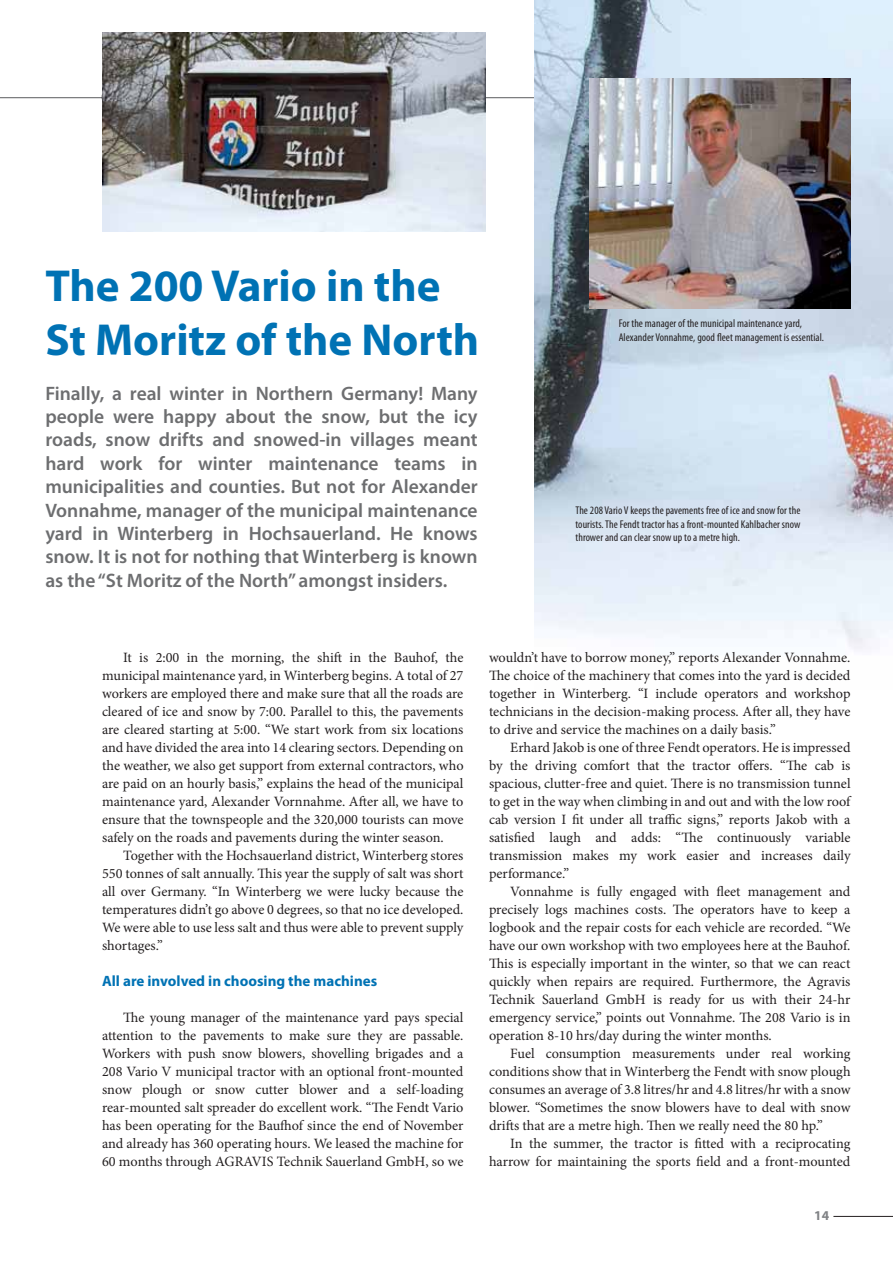
<style>
.page{position:relative;width:893px;height:1263px;background:#fff}
.page>*{position:absolute;margin:0;border:0;box-sizing:border-box;transform-origin:0 0}
.t1{font:700 45px/54px "Myriad Pro";color:#0072b4}
.t2{font:600 19.5px/23.4px "Myriad Pro";color:#6d6e70;text-align:justify}
.t3{font:700 15px "Myriad Pro";color:#0072b4}
.t4{font:14.25px/18px "Minion Pro";color:#231f20;text-align:justify}
.t5{font:700 13.5px "Myriad Pro";color:#808285}
.t6{font:condensed 11.25px/13.5px "Myriad Pro";letter-spacing:.005em;color:#231f20;text-align:justify}
</style>
<div class="page">
<hr style="left:0;top:97px;width:893px;height:1px;background:#6d6e70">
<img style="left:535px;top:0;width:358px;height:650px">
<hr style="left:833px;top:1216px;width:60px;height:1px;background:#231f20">
<img style="left:102px;top:33px;width:383px;height:199px">
<img style="left:589px;top:79px;width:261px;height:230px">
<h1 class="t1" style="left:45px;top:263px;width:435px">The 200 Vario in the<br>St Moritz of the North</h1>
<p class="t2" style="left:45px;top:383px;width:434px">Finally, a real winter in Northern Germany! Many people were happy about the snow, but the icy roads, snow drifts and snowed-in villages meant hard work for winter maintenance teams in municipalities and counties. But not for Alexander Vonnahme, manager of the municipal maintenance yard in Winterberg in Hochsauerland. He knows snow. It is not for nothing that Winterberg is known as the “St Moritz of the North” amongst insiders.</p>
<p class="t6" style="left:619px;top:318px;width:207px">For the manager of the municipal maintenance yard,<br>Alexander Vonnahme, good fleet management is essential.</p>
<p class="t6" style="left:575px;top:505px;width:227px">The 208 Vario V keeps the pavements free of ice and snow for the tourists. The Fendt tractor has a front-mounted Kahlbacher snow thrower and can clear snow up to a metre high.</p>
<p class="t4" style="left:102px;top:649px;width:363px;text-indent:21px">It is 2:00 in the morning, the shift in the Bauhof, the municipal maintenance yard, in Winterberg begins. A total of 27 workers are employed there and make sure that all the roads are cleared of ice and snow by 7:00. Parallel to this, the pavements are cleared starting at 5:00. “We start work from six locations and have divided the area into 14 clearing sectors. Depending on the weather, we also get support from external contractors, who are paid on an hourly basis,” explains the head of the municipal maintenance yard, Alexander Vornnahme. After all, we have to ensure that the townspeople and the 320,000 tourists can move safely on the roads and pavements during the winter season.</p>
<p class="t4" style="left:102px;top:847px;width:363px;text-indent:21px">Together with the Hochsauerland district, Winterberg stores 550 tonnes of salt annually. This year the supply of salt was short all over Germany. “In Winterberg we were lucky because the temperatures didn’t go above 0 degrees, so that no ice developed.<br>We were able to use less salt and thus were able to prevent supply shortages.”</p>
<p class="t3" style="left:102px;top:975px;width:277px">All are involved in choosing the machines</p>
<p class="t4" style="left:102px;top:1009px;width:363px;text-indent:21px">The young manager of the maintenance yard pays special attention to the pavements to make sure they are passable.<br>Workers with push snow blowers, shovelling brigades and a 208 Vario V municipal tractor with an optional front-mounted snow plough or snow cutter blower and a self-loading rear-mounted salt spreader do excellent work. “The Fendt Vario has been operating for the Baufhof since the end of November and already has 360 operating hours. We leased the machine for 60 months through AGRAVIS Technik Sauerland GmbH, so we</p>
<p class="t4" style="left:489px;top:649px;width:363px">wouldn’t have to borrow money,” reports Alexander Vonnahme.<br>The choice of the machinery that comes into the yard is decided together in Winterberg. “I include operators and workshop technicians in the decision-making process. After all, they have to drive and service the machines on a daily basis.”</p>
<p class="t4" style="left:489px;top:739px;width:363px;text-indent:21px">Erhard Jakob is one of three Fendt operators. He is impressed by the driving comfort that the tractor offers. “The cab is spacious, clutter-free and quiet. There is no transmission tunnel to get in the way when climbing in and out and with the low roof cab version I fit under all traffic signs,” reports Jakob with a satisfied laugh and adds: “The continuously variable transmission makes my work easier and increases daily performance.”</p>
<p class="t4" style="left:489px;top:883px;width:363px;text-indent:21px">Vonnahme is fully engaged with fleet management and precisely logs machines costs. The operators have to keep a logbook and the repair costs for each vehicle are recorded. “We have our own workshop with two employees here at the Bauhof.<br>This is especially important in the winter, so that we can react quickly when repairs are required. Furthermore, the Agravis Technik Sauerland GmbH is ready for us with their 24-hr emergency service,” points out Vonnahme. The 208 Vario is in operation 8-10 hrs/day during the winter months.</p>
<p class="t4" style="left:489px;top:1045px;width:363px;text-indent:21px">Fuel consumption measurements under real working conditions show that in Winterberg the Fendt with snow plough consumes an average of 3.8 litres/hr and 4.8 litres/hr with a snow blower. “Sometimes the snow blowers have to deal with snow drifts that are a metre high. Then we really need the 80 hp.”</p>
<p class="t4" style="left:489px;top:1135px;width:363px;text-align:right">In the summer, the tractor is fitted with a reciprocating harrow for maintaining the sports field and a front-mounted</p>
<p class="t5" style="left:814px;top:1210px;width:16px">14</p>
</div>
